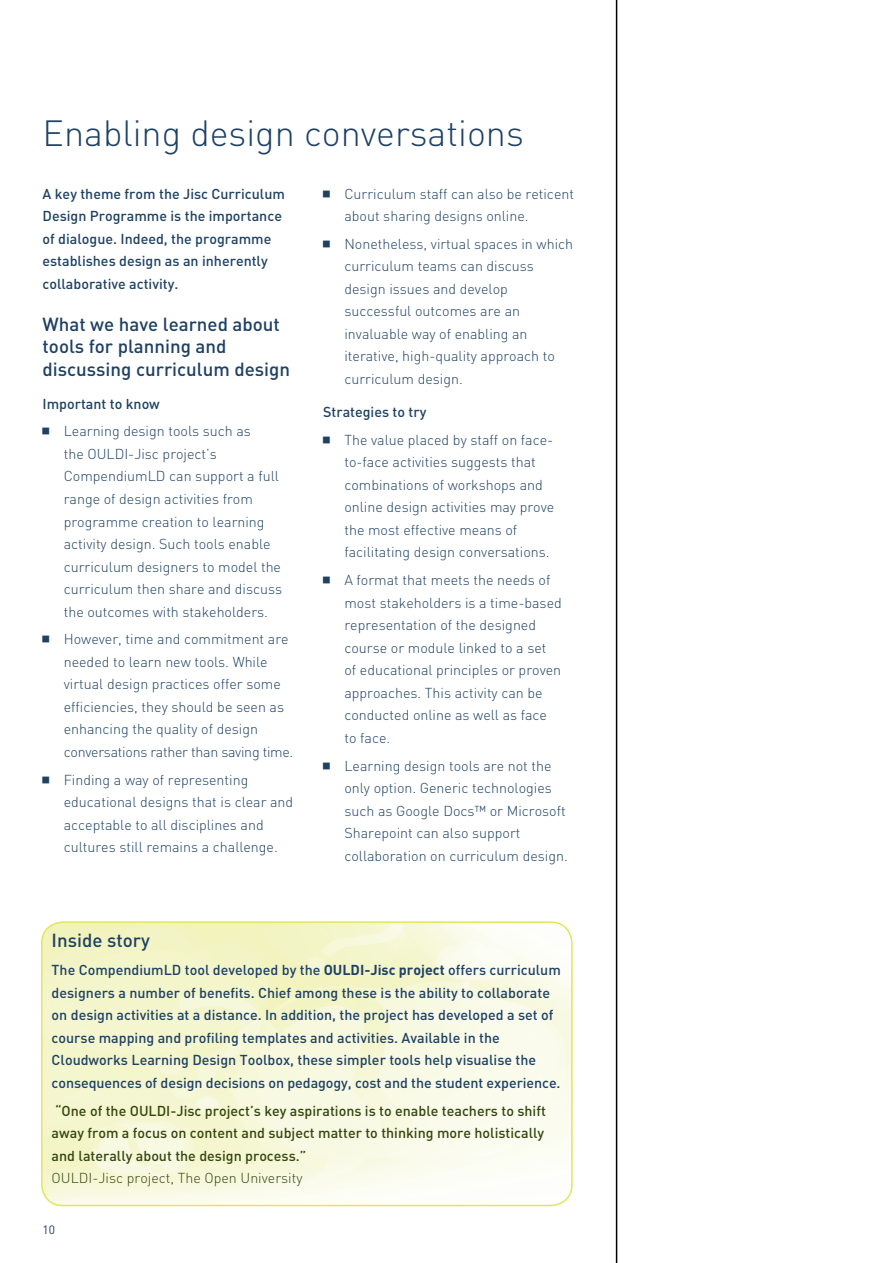
<style>
.page{position:relative;width:893px;height:1263px;background:#fff}
.page>*{position:absolute;margin:0;border:0;box-sizing:border-box;transform-origin:0 0}
.t1{font:300 36px "JISC";color:#1e4164}
.t2{font:500 18.75px/22.5px "JISC";color:#1e4164}
.t3{font:300 14.25px/22.5px "JISC";color:#1e4164}
.t4{font:500 14.25px/22.5px "JISC";color:#1e4164}
.t5{font:500 14.25px/22.5px "JISC";color:#34460e}
.t6{font:300 14.25px "JISC";color:#34460e}
.t7{font:12px "JISC";color:#1e4164}
.s1{font-weight:700}
</style>
<div class="page">
<hr style="left:616px;top:0;width:1px;height:1263px;background:#000">
<img style="left:42px;top:924px;width:530px;height:281px">
<div style="left:41px;top:921px;width:532px;height:285px;border:2px solid #e3e65b;border-radius:21px"></div>
<h1 class="t1" style="left:43px;top:111px;width:483px">Enabling design conversations</h1>
<p class="t3" style="left:344px;top:182px;width:231px">Curriculum staff can also be reticent about sharing designs online.</p>
<p class="t3" style="left:344px;top:232px;width:230px">Nonetheless, virtual spaces in which curriculum teams can discuss design issues and develop successful outcomes are an invaluable way of enabling an iterative, high-quality approach to curriculum design.</p>
<p class="t4" style="left:323px;top:400px;width:105px">Strategies to try</p>
<p class="t3" style="left:344px;top:428px;width:211px">The value placed by staff on face&shy;to-face activities suggests that combinations of workshops and online design activities may prove the most effective means of facilitating design conversations.</p>
<p class="t3" style="left:344px;top:569px;width:219px">A format that meets the needs of most stakeholders is a time-based representation of the designed course or module linked to a set of educational principles or proven approaches. This activity can be conducted online as well as face to face.</p>
<p class="t3" style="left:344px;top:754px;width:225px">Learning design tools are not the only option. Generic technologies such as Google Docs™ or Microsoft Sharepoint can also support collaboration on curriculum design.</p>
<p class="t4" style="left:43px;top:182px;width:244px">A key theme from the Jisc Curriculum Design Programme is the importance of dialogue. Indeed, the programme establishes design as an inherently collaborative activity.</p>
<h2 class="t2" style="left:43px;top:312px;width:249px">What we have learned about tools for planning and discussing curriculum design</h2>
<p class="t4" style="left:43px;top:392px;width:119px">Important to know</p>
<p class="t3" style="left:64px;top:420px;width:220px">Learning design tools such as<br>the OULDI-Jisc project’s<br>CompendiumLD can support a full range of design activities from programme creation to learning activity design. Such tools enable curriculum designers to model the curriculum then share and discuss the outcomes with stakeholders.</p>
<p class="t3" style="left:64px;top:628px;width:231px">However, time and commitment are needed to learn new tools. While virtual design practices offer some efficiencies, they should be seen as enhancing the quality of design conversations rather than saving time.</p>
<p class="t3" style="left:64px;top:768px;width:231px">Finding a way of representing educational designs that is clear and acceptable to all disciplines and cultures still remains a challenge.</p>
<h2 class="t2" style="left:52px;top:929px;width:100px">Inside story</h2>
<p class="t4" style="left:52px;top:958px;width:511px">The CompendiumLD tool developed by the <span class="s1">OULDI-Jisc project</span> offers curriculum designers a number of benefits. Chief among these is the ability to collaborate on design activities at a distance. In addition, the project has developed a set of course mapping and profiling templates and activities. Available in the Cloudworks Learning Design Toolbox, these simpler tools help visualise the consequences of design decisions on pedagogy, cost and the student experience.</p>
<p class="t5" style="left:52px;top:1099px;width:496px">“One of the OULDI-Jisc project’s key aspirations is to enable teachers to shift away from a focus on content and subject matter to thinking more holistically and laterally about the design process.”</p>
<p class="t6" style="left:52px;top:1169px;width:252px">OULDI-Jisc project, The Open University</p>
<p class="t7" style="left:43px;top:1223px;width:14px">10</p>
</div>
